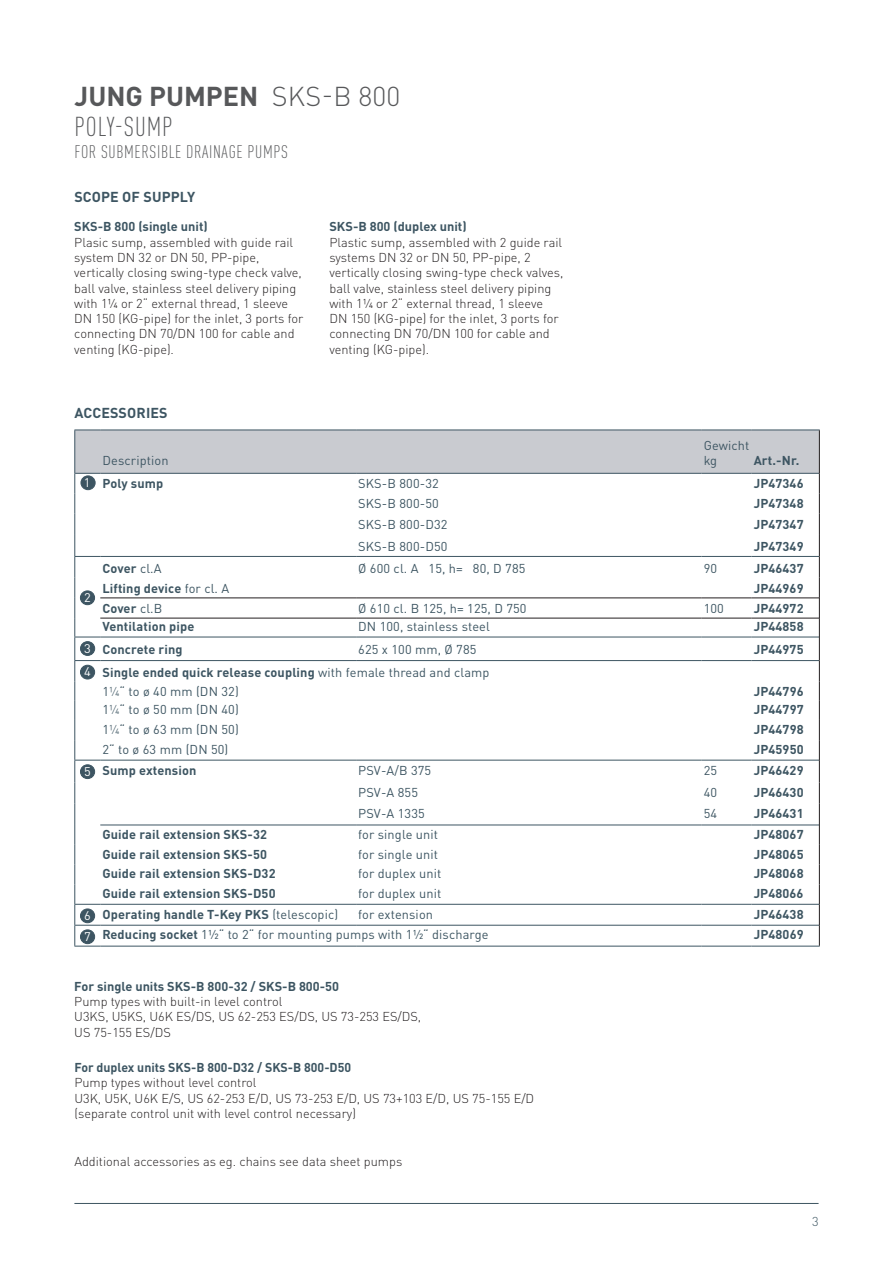
<style>
.page{position:relative;width:893px;height:1263px;background:#fff}
.page>*{position:absolute;margin:0;border:0;box-sizing:border-box;transform-origin:0 0}
.t1{font:700 27px/30px "DIN Pro";color:#57585a}
.t2{font:300 condensed 18px "DIN Pro";letter-spacing:.035em;color:#57585a}
.t3{font:700 14.25px "DIN Pro";letter-spacing:.01em;color:#3d5562}
.t4{font:300 12.75px/15.3px "DIN Pro";color:#231f20}
.t5{font:700 12.75px "DIN Pro";letter-spacing:.01em;color:#3d5562}
.t6{font:12.75px/15px "DIN Pro";letter-spacing:.01em;color:#3d5562}
.t7{font:300 12.75px "DIN Pro";color:#3d5562}
.t8{font:12.45px "DIN Pro";color:#fff}
.s1{font-weight:300}
.s2{font-weight:300;font-stretch:condensed}
.s3{font-weight:400;font-size:12.45px;color:#fff}
.s4{font-weight:400}
.s5{font-size:12.45px;color:#fff}
.s6{font-weight:700}
</style>
<div class="page">
<hr style="left:74px;top:1203px;width:745px;height:1px;background:#3d5562">
<svg style="left:74px;top:430px;width:746px;height:517px"></svg>
<hr style="left:100px;top:925px;width:256px;height:1px;background:#3d5562">
<hr style="left:356px;top:925px;width:346px;height:1px;background:#3d5562">
<hr style="left:100px;top:946px;width:256px;height:1px;background:#3d5562">
<hr style="left:356px;top:946px;width:346px;height:1px;background:#3d5562">
<hr style="left:100px;top:618px;width:256px;height:1px;background:#231f20">
<hr style="left:356px;top:618px;width:346px;height:1px;background:#231f20">
<hr style="left:702px;top:618px;width:50px;height:1px;background:#231f20">
<hr style="left:752px;top:618px;width:67px;height:1px;background:#231f20">
<div style="left:81px;top:476px;width:14px;height:14px;background:#3d5562;border-radius:50%"></div>
<div style="left:81px;top:475px;width:14px;height:15px;border:1px solid #3d5562;border-radius:50%"></div>
<div style="left:80px;top:591px;width:15px;height:14px;background:#3d5562;border-radius:50%"></div>
<div style="left:80px;top:590px;width:15px;height:15px;border:1px solid #3d5562;border-radius:50%"></div>
<div style="left:81px;top:642px;width:14px;height:13px;background:#3d5562;border-radius:50%"></div>
<div style="left:80px;top:641px;width:15px;height:15px;border:1px solid #3d5562;border-radius:50%"></div>
<div style="left:80px;top:665px;width:15px;height:14px;background:#3d5562;border-radius:50%"></div>
<div style="left:80px;top:665px;width:15px;height:14px;border:1px solid #3d5562;border-radius:50%"></div>
<div style="left:80px;top:765px;width:15px;height:13px;background:#3d5562;border-radius:50%"></div>
<div style="left:80px;top:764px;width:15px;height:15px;border:1px solid #3d5562;border-radius:50%"></div>
<div style="left:80px;top:909px;width:15px;height:14px;background:#3d5562;border-radius:50%"></div>
<div style="left:80px;top:908px;width:15px;height:15px;border:1px solid #3d5562;border-radius:50%"></div>
<div style="left:80px;top:930px;width:15px;height:14px;background:#3d5562;border-radius:50%"></div>
<div style="left:80px;top:929px;width:15px;height:15px;border:1px solid #3d5562;border-radius:50%"></div>
<h1 class="t1" style="left:75px;top:78px;width:327px">JUNG PUMPEN <span class="s1">SKS-B 800<br></span><span class="s2">POLY-SUMP</span></h1>
<h2 class="t2" style="left:74px;top:139px;width:215px">FOR SUBMERSIBLE DRAINAGE PUMPS</h2>
<p class="t3" style="left:74px;top:185px;width:122px">SCOPE OF SUPPLY</p>
<p class="t5" style="left:74px;top:216px;width:135px">SKS-B 800 (single unit)</p>
<p class="t4" style="left:74px;top:233px;width:231px">Plasic sump, assembled with guide rail system DN 32 or DN 50, PP-pipe, vertically closing swing-type check valve, ball valve, stainless steel delivery piping with 1¼ or 2“ external thread, 1 sleeve DN 150 (KG-pipe) for the inlet, 3 ports for connecting DN 70/DN 100 for cable and venting (KG-pipe).</p>
<p class="t5" style="left:329px;top:216px;width:139px">SKS-B 800 (duplex unit)</p>
<p class="t4" style="left:329px;top:233px;width:235px">Plastic sump, assembled with 2 guide rail systems DN 32 or DN 50, PP-pipe, 2 vertically closing swing-type check valves, ball valve, stainless steel delivery piping with 1¼ or 2“ external thread, 1 sleeve DN 150 (KG-pipe) for the inlet, 3 ports for connecting DN 70/DN 100 for cable and venting (KG-pipe).</p>
<p class="t3" style="left:74px;top:401px;width:95px">ACCESSORIES</p>
<p class="t6" style="left:102px;top:451px;width:68px">Description</p>
<p class="t6" style="left:704px;top:436px;width:47px">Gewicht kg</p>
<p class="t5" style="left:754px;top:450px;width:47px">Art.-Nr.</p>
<p class="t5" style="left:84px;top:473px;width:81px"><span class="s3">1</span> Poly sump</p>
<p class="t6" style="left:358px;top:475px;width:82px">SKS-B 800-32</p>
<p class="t5" style="left:754px;top:473px;width:51px">JP47346</p>
<p class="t6" style="left:358px;top:495px;width:82px">SKS-B 800-50</p>
<p class="t5" style="left:754px;top:493px;width:51px">JP47348</p>
<p class="t6" style="left:358px;top:516px;width:91px">SKS-B 800-D32</p>
<p class="t5" style="left:754px;top:514px;width:51px">JP47347</p>
<p class="t6" style="left:358px;top:537px;width:91px">SKS-B 800-D50</p>
<p class="t5" style="left:754px;top:535px;width:51px">JP47349</p>
<p class="t5" style="left:102px;top:558px;width:61px">Cover <span class="s4">cl.A</span></p>
<p class="t6" style="left:358px;top:560px;width:169px">Ø 600 cl. A 15, h= 80, D 785</p>
<p class="t6" style="left:704px;top:560px;width:15px">90</p>
<p class="t5" style="left:754px;top:558px;width:51px">JP46437</p>
<p class="t5" style="left:102px;top:577px;width:128px">Lifting device <span class="s4">for cl. A</span></p>
<p class="t5" style="left:754px;top:577px;width:51px">JP44969</p>
<p class="t5" style="left:102px;top:598px;width:61px">Cover <span class="s4">cl.B</span></p>
<p class="t6" style="left:358px;top:599px;width:170px">Ø 610 cl. B 125, h= 125, D 750</p>
<p class="t6" style="left:704px;top:599px;width:22px">100</p>
<p class="t5" style="left:754px;top:598px;width:51px">JP44972</p>
<p class="t5" style="left:102px;top:616px;width:94px">Ventilation pipe</p>
<p class="t6" style="left:358px;top:618px;width:133px">DN 100, stainless steel</p>
<p class="t5" style="left:754px;top:616px;width:51px">JP44858</p>
<p class="t5" style="left:84px;top:638px;width:100px"><span class="s3">3</span> Concrete ring</p>
<p class="t6" style="left:358px;top:640px;width:120px">625 x 100 mm, Ø 785</p>
<p class="t5" style="left:754px;top:638px;width:51px">JP44975</p>
<p class="t6" style="left:102px;top:662px;width:389px;line-height:19px;text-indent:-18px"><span class="s5">4</span> <span class="s6">Single ended quick release coupling</span> with female thread and clamp<br>1<span class="s1">¼</span>“ to ø 40 mm (DN 32)</p>
<p class="t8" style="left:84px;top:588px;width:8px">2</p>
<p class="t5" style="left:754px;top:681px;width:51px">JP44796</p>
<p class="t6" style="left:102px;top:701px;width:138px">1<span class="s1">¼</span>“ to ø 50 mm (DN 40)</p>
<p class="t5" style="left:754px;top:699px;width:51px">JP44797</p>
<p class="t6" style="left:102px;top:720px;width:138px">1<span class="s1">¼</span>“ to ø 63 mm (DN 50)</p>
<p class="t5" style="left:754px;top:719px;width:51px">JP44798</p>
<p class="t6" style="left:102px;top:740px;width:128px">2“ to ø 63 mm (DN 50)</p>
<p class="t5" style="left:754px;top:739px;width:51px">JP45950</p>
<p class="t5" style="left:84px;top:760px;width:114px"><span class="s3">5</span> Sump extension</p>
<p class="t6" style="left:358px;top:762px;width:75px">PSV-A/B 375</p>
<p class="t6" style="left:704px;top:762px;width:15px">25</p>
<p class="t5" style="left:754px;top:760px;width:51px">JP46429</p>
<p class="t6" style="left:358px;top:783px;width:61px">PSV-A 855</p>
<p class="t6" style="left:704px;top:783px;width:15px">40</p>
<p class="t5" style="left:754px;top:782px;width:51px">JP46430</p>
<p class="t6" style="left:358px;top:805px;width:68px">PSV-A 1335</p>
<p class="t6" style="left:704px;top:805px;width:15px">54</p>
<p class="t5" style="left:754px;top:803px;width:51px">JP46431</p>
<p class="t5" style="left:102px;top:823px;width:166px">Guide rail extension SKS-32</p>
<p class="t6" style="left:358px;top:825px;width:81px">for single unit</p>
<p class="t5" style="left:754px;top:823px;width:51px">JP48067</p>
<p class="t5" style="left:102px;top:843px;width:166px">Guide rail extension SKS-50</p>
<p class="t6" style="left:358px;top:845px;width:81px">for single unit</p>
<p class="t5" style="left:754px;top:843px;width:51px">JP48065</p>
<p class="t5" style="left:102px;top:863px;width:175px">Guide rail extension SKS-D32</p>
<p class="t6" style="left:358px;top:865px;width:85px">for duplex unit</p>
<p class="t5" style="left:754px;top:863px;width:51px">JP48068</p>
<p class="t5" style="left:102px;top:883px;width:175px">Guide rail extension SKS-D50</p>
<p class="t6" style="left:358px;top:885px;width:85px">for duplex unit</p>
<p class="t5" style="left:754px;top:883px;width:51px">JP48066</p>
<p class="t5" style="left:84px;top:903px;width:256px"><sub>6</sub> Operating handle T-Key PKS <span class="s4">(telescopic)</span></p>
<p class="t6" style="left:358px;top:905px;width:76px">for extension</p>
<p class="t5" style="left:754px;top:903px;width:51px">JP46438</p>
<p class="t6" style="left:84px;top:926px;width:406px"><sub>7</sub> <span class="s6">Reducing socket</span> 1½“ to 2“ for mounting pumps with 1½“ discharge</p>
<p class="t5" style="left:754px;top:924px;width:51px">JP48069</p>
<p class="t5" style="left:74px;top:975px;width:266px">For single units SKS-B 800-32 / SKS-B 800-50</p>
<p class="t4" style="left:74px;top:993px;width:348px">Pump types with built-in level control<br>U3KS, U5KS, U6K ES/DS, US 62-253 ES/DS, US 73-253 ES/DS,<br>US 75-155 ES/DS</p>
<p class="t5" style="left:74px;top:1057px;width:278px">For duplex units SKS-B 800-D32 / SKS-B 800-D50</p>
<p class="t4" style="left:74px;top:1074px;width:461px">Pump types without level control<br>U3K, U5K, U6K E/S, US 62-253 E/D, US 73-253 E/D, US 73+103 E/D, US 75-155 E/D (separate control unit with level control necessary)</p>
<p class="t4" style="left:74px;top:1152px;width:329px">Additional accessories as eg. chains see data sheet pumps</p>
<p class="t7" style="left:812px;top:1211px;width:8px">3</p>
</div>
